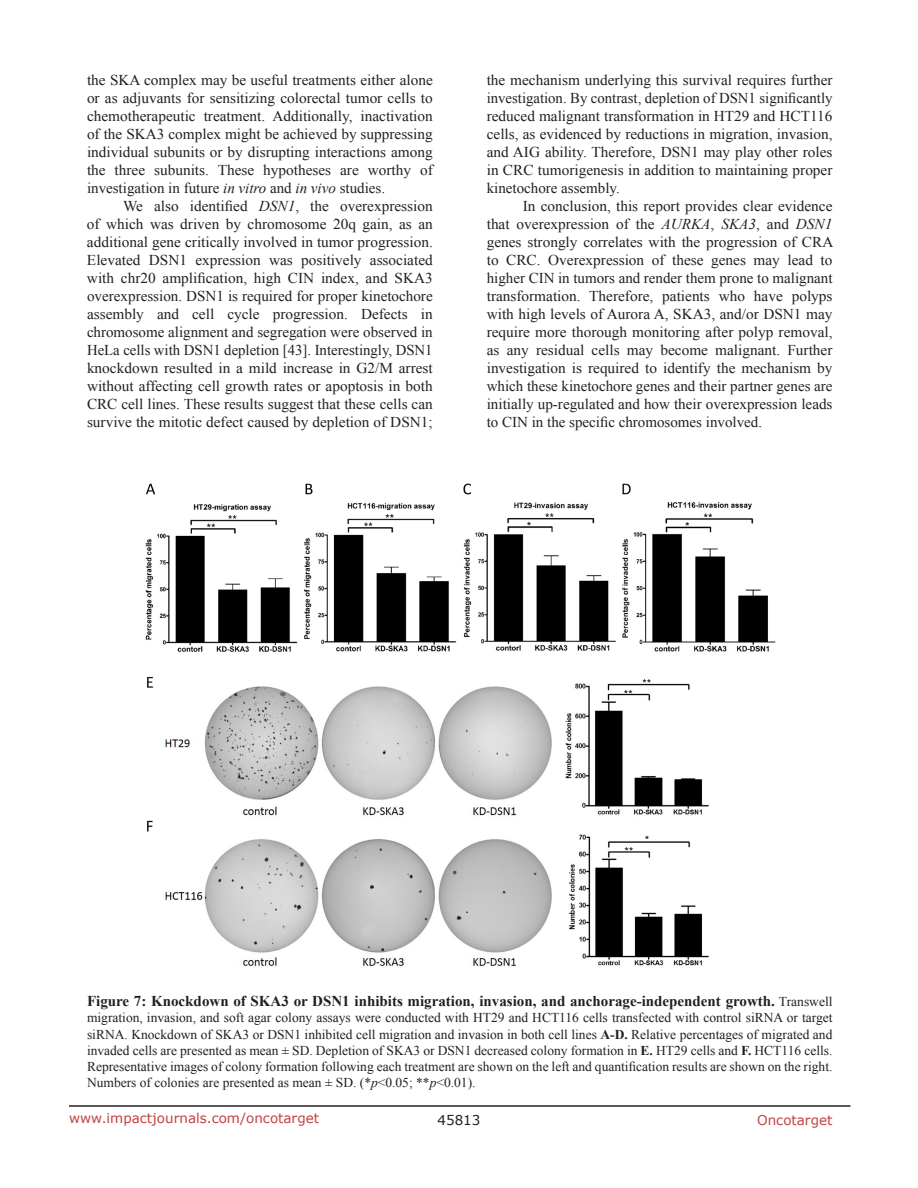
<style>
.page{position:relative;width:918px;height:1188px;background:#fff}
.page>*{position:absolute;margin:0;border:0;box-sizing:border-box;transform-origin:0 0}
.t1{font:15px/18px "Times New Roman";color:#231f20;text-align:justify}
.t2{font:700 15px "Times New Roman";color:#231f20}
.t3{font:13.5px/16.2px "Times New Roman";color:#231f20;text-align:justify}
.t4{font:13.5px "Verdana";color:#c24141}
.t5{font:13.5px "Verdana";color:#231f20}
.s1{font-style:italic}
.s2{font-weight:400;font-size:13.5px}
.s3{font-weight:700}
</style>
<div class="page">
<hr style="left:69px;top:1105px;width:781px;height:2px;background:#231f20">
<img style="left:145px;top:483px;width:631px;height:484px">
<p class="t1" style="left:87px;top:71px;width:347px">the SKA complex may be useful treatments either alone or as adjuvants for sensitizing colorectal tumor cells to chemotherapeutic treatment. Additionally, inactivation of the SKA3 complex might be achieved by suppressing individual subunits or by disrupting interactions among the three subunits. These hypotheses are worthy of investigation in future <span class="s1">in vitro</span> and <span class="s1">in vivo</span> studies.</p>
<p class="t1" style="left:87px;top:197px;width:347px;text-indent:36px">We also identified <span class="s1">DSN1</span>, the overexpression of which was driven by chromosome 20q gain, as an additional gene critically involved in tumor progression.<br>Elevated DSN1 expression was positively associated with chr20 amplification, high CIN index, and SKA3 overexpression. DSN1 is required for proper kinetochore assembly and cell cycle progression. Defects in chromosome alignment and segregation were observed in HeLa cells with DSN1 depletion [43]. Interestingly, DSN1 knockdown resulted in a mild increase in G2/M arrest without affecting cell growth rates or apoptosis in both CRC cell lines. These results suggest that these cells can survive the mitotic defect caused by depletion of DSN1;</p>
<p class="t1" style="left:487px;top:71px;width:347px">the mechanism underlying this survival requires further investigation. By contrast, depletion of DSN1 significantly reduced malignant transformation in HT29 and HCT116 cells, as evidenced by reductions in migration, invasion, and AIG ability. Therefore, DSN1 may play other roles in CRC tumorigenesis in addition to maintaining proper kinetochore assembly.</p>
<p class="t1" style="left:487px;top:197px;width:348px;text-indent:36px">In conclusion, this report provides clear evidence that overexpression of the <span class="s1">AURKA</span>, <span class="s1">SKA3</span>, and <span class="s1">DSN1 </span>genes strongly correlates with the progression of CRA to CRC. Overexpression of these genes may lead to higher CIN in tumors and render them prone to malignant transformation. Therefore, patients who have polyps with high levels of Aurora A, SKA3, and/or DSN1 may require more thorough monitoring after polyp removal, as any residual cells may become malignant. Further investigation is required to identify the mechanism by which these kinetochore genes and their partner genes are initially up-regulated and how their overexpression leads to CIN in the specific chromosomes involved.</p>
<p class="t2" style="left:87px;top:991px;width:747px">Figure 7: Knockdown of SKA3 or DSN1 inhibits migration, invasion, and anchorage-independent growth. <span class="s2">Transwell</span></p>
<p class="t3" style="left:87px;top:1010px;width:747px">migration, invasion, and soft agar colony assays were conducted with HT29 and HCT116 cells transfected with control siRNA or target siRNA. Knockdown of SKA3 or DSN1 inhibited cell migration and invasion in both cell lines <span class="s3">A-D.</span> Relative percentages of migrated and invaded cells are presented as mean ± SD. Depletion of SKA3 or DSN1 decreased colony formation in <span class="s3">E.</span> HT29 cells and <span class="s3">F.</span> HCT116 cells.<br>Representative images of colony formation following each treatment are shown on the left and quantification results are shown on the right.<br>Numbers of colonies are presented as mean ± SD. (*<span class="s1">p</span>&lt;0.05; **<span class="s1">p</span>&lt;0.01).</p>
<p class="t4" style="left:69px;top:1109px;width:252px">www.impactjournals.com/oncotarget</p>
<p class="t5" style="left:438px;top:1111px;width:44px">45813</p>
<p class="t4" style="left:757px;top:1111px;width:77px">Oncotarget</p>
</div>
